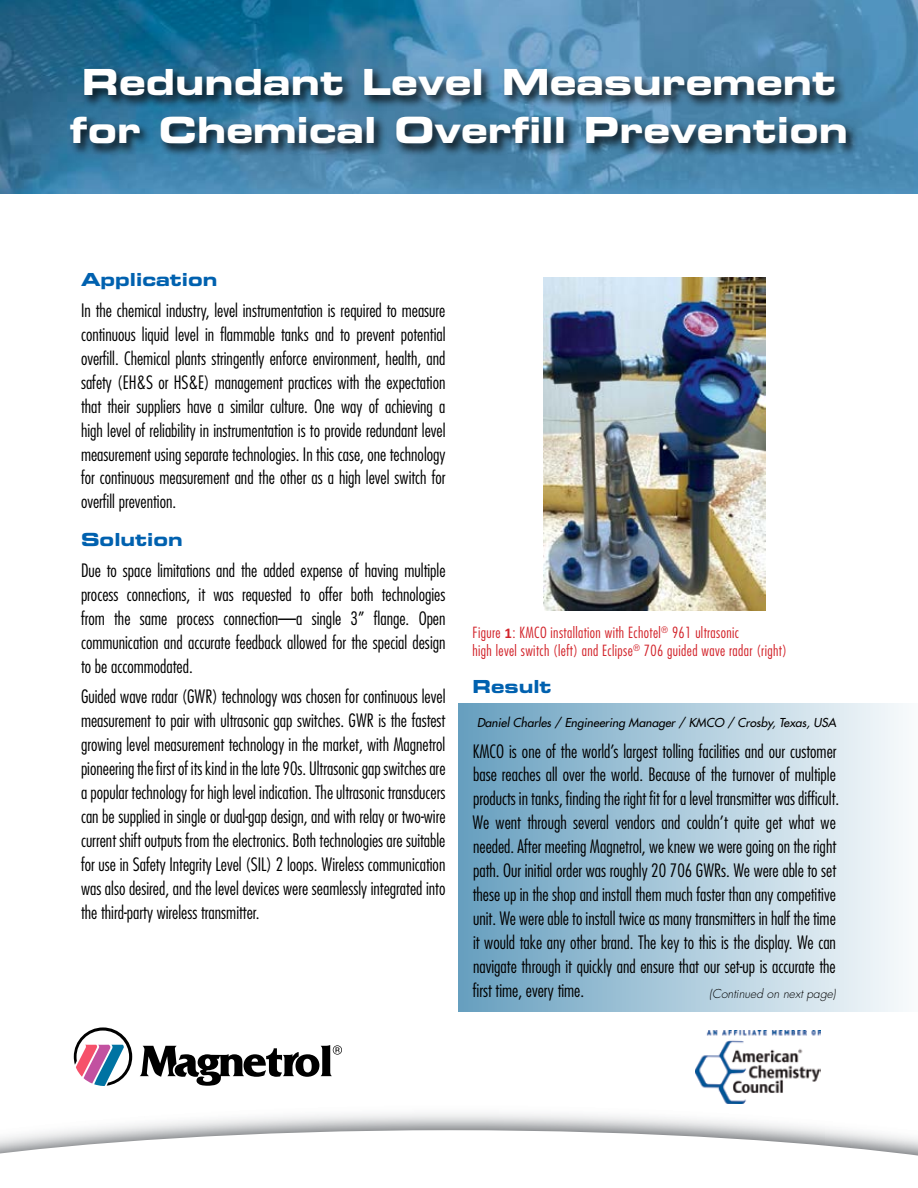
<style>
.page{position:relative;width:918px;height:1188px;background:#fff}
.page>*{position:absolute;margin:0;border:0;box-sizing:border-box;transform-origin:0 0}
.t1{font:36px/48px "Eurostile Bold Extended Two";color:#fff;text-align:center}
.t2{font:300 condensed 18px/24px "Futura";color:#000;text-align:justify}
.t3{font:18px "Eurostile Bold Extended Two";color:#0061af}
.t4{font:300 condensed 15px/18px "Futura";letter-spacing:.025em;color:#d2232a}
.t5{font:italic 12px "Futura";color:#000}
.t6{font:italic 300 12px "Futura";color:#000}
.s1{font-family:"Calibri";font-weight:700;font-stretch:normal}
</style>
<div class="page">
<img style="left:0;top:0;width:918px;height:194px">
<img style="left:544px;top:278px;width:222px;height:333px">
<svg style="left:0;top:1130px;width:918px;height:26px"></svg>
<div style="left:50px;top:29px;width:828px;height:144px;background:#000;opacity:.72"></div>
<div style="left:459px;top:704px;width:459px;height:307px;background:linear-gradient(to right,#669fbf,#f9fbfd)"></div>
<img style="left:695px;top:1031px;width:125px;height:72px">
<svg style="left:74px;top:1027px;width:58px;height:59px"></svg>
<svg style="left:140px;top:1045px;width:202px;height:41px"></svg>
<div style="left:67px;top:66px;width:792px;height:90px;background:#000;opacity:.72"></div>
<h1 class="t1" style="left:70px;top:57px;width:780px">Redundant Level Measurement for Chemical Overfill Prevention</h1>
<h1 class="t1" style="left:114px;top:69px;width:692px">Cycle and Condensate<br>Recovery Process for Profit</h1>
<p class="t3" style="left:81px;top:267px;width:138px">Application</p>
<p class="t2" style="left:81px;top:298px;width:366px">In the chemical industry, level instrumentation is required to measure continuous liquid level in flammable tanks and to prevent potential overfill. Chemical plants stringently enforce environment, health, and safety (EH&amp;S or HS&amp;E) management practices with the expectation that their suppliers have a similar culture. One way of achieving a high level of reliability in instrumentation is to provide redundant level measurement using separate technologies. In this case, one technology for continuous measurement and the other as a high level switch for overfill prevention.</p>
<p class="t3" style="left:81px;top:527px;width:103px">Solution</p>
<p class="t2" style="left:81px;top:558px;width:366px">Due to space limitations and the added expense of having multiple process connections, it was requested to offer both technologies from the same process connection—a single 3” flange. Open communication and accurate feedback allowed for the special design to be accommodated.</p>
<p class="t2" style="left:81px;top:684px;width:366px">Guided wave radar (GWR) technology was chosen for continuous level measurement to pair with ultrasonic gap switches. GWR is the fastest growing level measurement technology in the market, with Magnetrol pioneering the first of its kind in the late 90s. Ultrasonic gap switches are a popular technology for high level indication. The ultrasonic transducers can be supplied in single or dual-gap design, and with relay or two-wire current shift outputs from the electronics. Both technologies are suitable for use in Safety Integrity Level (SIL) 2 loops. Wireless communication was also desired, and the level devices were seamlessly integrated into the third-party wireless transmitter.</p>
<p class="t4" style="left:472px;top:623px;width:316px">Figure <span class="s1">1</span>: KMCO installation with Echotel<sup>®</sup> 961 ultrasonic<br>high level switch (left) and Eclipse<sup>®</sup> 706 guided wave radar (right)</p>
<p class="t3" style="left:472px;top:674px;width:81px">Result</p>
<p class="t5" style="left:477px;top:715px;width:361px">Daniel Charles / Engineering Manager / KMCO / Crosby, Texas, USA</p>
<p class="t2" style="left:473px;top:739px;width:368px;text-align:left">KMCO is one of the world’s largest tolling facilities and our customer base reaches all over the world. Because of the turnover of multiple products in tanks, finding the right fit for a level transmitter was difficult.<br>We went through several vendors and couldn’t quite get what we needed. After meeting Magnetrol, we knew we were going on the right path. Our initial order was roughly 20 706 GWRs. We were able to set these up in the shop and install them much faster than any competitive unit. We were able to install twice as many transmitters in half the time it would take any other brand. The key to this is the display. We can navigate through it quickly and ensure that our set-up is accurate the first time, every time.</p>
<p class="t6" style="left:709px;top:986px;width:128px">(Continued on next page)</p>
</div>
